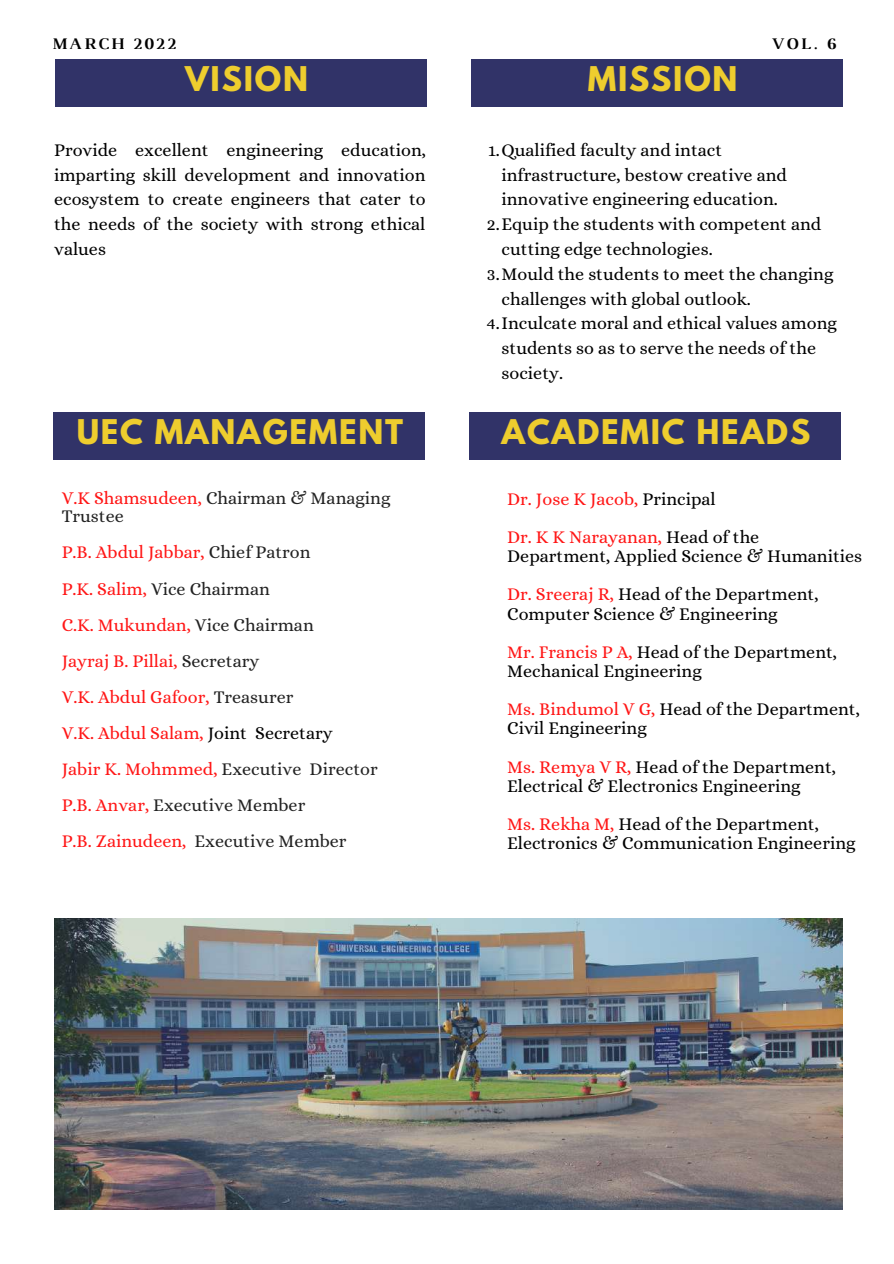
<style>
.page{position:relative;width:894px;height:1264px;background:#fff}
.page>*{position:absolute;margin:0;border:0;box-sizing:border-box;transform-origin:0 0}
.t1{font:700 30.15px "League Spartan";letter-spacing:.06em;color:#eecd2e}
.t2{font:18px/38.2px "Alice";color:#000}
.t3{font:18px/36px "Alice";color:#ff1616}
.t4{font:18px/18px "Alice";color:#222}
.t5{font:700 16.5px "Luthier";letter-spacing:.14em;color:#000}
.s1{color:#ff1616}
.s2{color:#222}
.s3{color:#000}
</style>
<div class="page">
<img style="left:55px;top:918px;width:787px;height:291px">
<div style="left:55px;top:59px;width:371px;height:47px;background:#313368"></div>
<div style="left:471px;top:59px;width:371px;height:47px;background:#313368"></div>
<div style="left:53px;top:412px;width:372px;height:48px;background:#313368"></div>
<div style="left:469px;top:412px;width:372px;height:48px;background:#313368"></div>
<p class="t5" style="left:52px;top:37px;width:125px">MARCH 2022</p>
<p class="t5" style="left:771px;top:37px;width:66px">VOL. 6</p>
<h1 class="t1" style="left:185px;top:64px;width:124px">VISION</h1>
<h1 class="t1" style="left:587px;top:64px;width:151px">MISSION</h1>
<p class="t2" style="left:54px;top:137px;width:373px;line-height:24.8px;text-align:justify">Provide excellent engineering education, imparting skill development and innovation ecosystem to create engineers that cater to the needs of the society with strong ethical values</p>
<p class="t2" style="left:488px;top:131px;width:236px">1.Qualified faculty and intact</p>
<p class="t2" style="left:501px;top:155px;width:287px">infrastructure, bestow creative and</p>
<p class="t2" style="left:501px;top:180px;width:278px">innovative engineering education.</p>
<p class="t2" style="left:486px;top:205px;width:336px">2.Equip the students with competent and</p>
<p class="t2" style="left:501px;top:230px;width:212px">cutting edge technologies.</p>
<p class="t2" style="left:487px;top:254px;width:348px">3.Mould the students to meet the changing</p>
<p class="t2" style="left:501px;top:279px;width:251px">challenges with global outlook.</p>
<p class="t2" style="left:486px;top:304px;width:351px">4.Inculcate moral and ethical values among</p>
<p class="t2" style="left:501px;top:329px;width:316px">students so as to serve the needs of the</p>
<p class="t2" style="left:501px;top:354px;width:63px">society.</p>
<h1 class="t1" style="left:77px;top:417px;width:328px">UEC MANAGEMENT</h1>
<h1 class="t1" style="left:501px;top:417px;width:310px">ACADEMIC HEADS</h1>
<p class="t4" style="left:62px;top:489px;width:330px"><span class="s1">V.K Shamsudeen,</span> Chairman &amp; Managing<br>Trustee</p>
<p class="t3" style="left:62px;top:534px;width:317px">P.B. Abdul Jabbar, <span class="s2">Chief Patron<br></span>P.K. Salim, <span class="s2">Vice Chairman<br></span>C.K. Mukundan, <span class="s2">Vice Chairman<br></span>Jayraj B. Pillai, <span class="s2">Secretary<br></span>V.K. Abdul Gafoor, <span class="s2">Treasurer<br></span>V.K. Abdul Salam, <span class="s3">Joint Secretary<br></span>Jabir K. Mohmmed, <span class="s2">Executive Director<br></span>P.B. Anvar, <span class="s2">Executive Member<br></span>P.B. Zainudeen, <span class="s2">Executive Member</span></p>
<p class="t3" style="left:507px;top:479px;width:253px;line-height:38.2px">Dr. Jose K Jacob, <span class="s3">Principal<br></span>Dr. K K Narayanan, <span class="s3">Head of the</span></p>
<p class="t2" style="left:507px;top:537px;width:356px">Department, Applied Science &amp; Humanities<br><span class="s1">Dr. Sreeraj R,</span> Head of the Department,</p>
<p class="t2" style="left:507px;top:594px;width:331px">Computer Science &amp; Engineering<br><span class="s1">Mr. Francis P A,</span> Head of the Department,</p>
<p class="t2" style="left:507px;top:651px;width:354px">Mechanical Engineering<br><span class="s1">Ms. Bindumol V G,</span> Head of the Department,</p>
<p class="t2" style="left:507px;top:709px;width:330px">Civil Engineering<br><span class="s1">Ms. Remya V R,</span> Head of the Department,</p>
<p class="t2" style="left:507px;top:766px;width:313px">Electrical &amp; Electronics Engineering<br><span class="s1">Ms. Rekha M,</span> Head of the Department,</p>
<p class="t2" style="left:507px;top:824px;width:350px">Electronics &amp; Communication Engineering</p>
</div>
